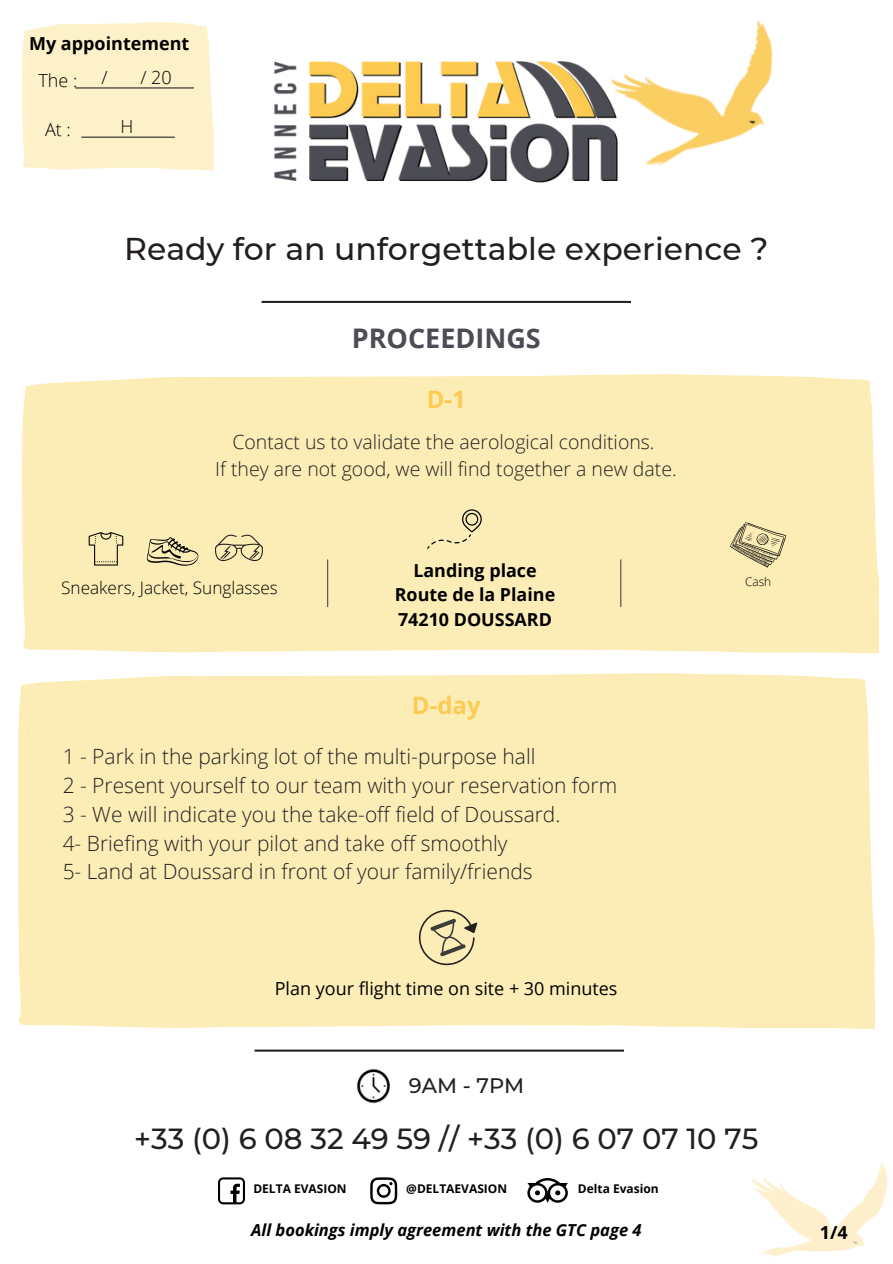
<style>
.page{position:relative;width:893px;height:1264px;background:#fff}
.page>*{position:absolute;margin:0;border:0;box-sizing:border-box;transform-origin:0 0}
.t1{font:500 31.5px "Montserrat";color:#231f1f}
.t2{font:500 28.95px "Montserrat";color:#231f1f}
.t3{font:700 27px "Open Sans";color:#4c4c54}
.t4{font:700 24px "Open Sans";color:#fdcb53}
.t5{font:300 21px "Open Sans";color:#231f1f}
.t6{font:500 21px "Montserrat";color:#231f1f}
.t7{font:300 19.5px "Open Sans";color:#231f1f}
.t8{font:18px "Open Sans";color:#000}
.t9{font:700 18px "Open Sans";color:#000}
.t10{font:300 18px "Open Sans";color:#000}
.t11{font:700 17.85px "Open Sans";color:#000}
.t12{font:300 17.1px "Open Sans";color:#000}
.t13{font:italic 700 16.5px "Open Sans";color:#000}
.t14{font:700 12px "Open Sans";color:#000}
.t15{font:300 12px "Open Sans";color:#000}
</style>
<div class="page">
<img style="left:651px;top:20px;width:122px;height:146px">
<div style="left:22px;top:374px;width:857px;height:279px;background:#fcedb7"></div>
<svg style="left:327px;top:559px;width:1px;height:48px"></svg>
<svg style="left:620px;top:559px;width:1px;height:48px"></svg>
<svg style="left:427px;top:509px;width:55px;height:40px;background:#e9dba9"></svg>
<svg style="left:89px;top:532px;width:34px;height:33px"></svg>
<svg style="left:138px;top:522px;width:63px;height:64px;background:#e6d8a7"></svg>
<svg style="left:215px;top:534px;width:48px;height:27px"></svg>
<svg style="left:729px;top:522px;width:57px;height:46px;background:#d0c397"></svg>
<div style="left:18px;top:673px;width:856px;height:356px;background:#fcedb7"></div>
<svg style="left:254px;top:1049px;width:370px;height:2px"></svg>
<img style="left:752px;top:1163px;width:136px;height:94px">
<img style="left:273px;top:61px;width:378px;height:122px">
<img style="left:357px;top:1069px;width:33px;height:34px">
<svg style="left:261px;top:301px;width:370px;height:2px"></svg>
<div style="left:22px;top:22px;width:192px;height:148px;background:#fdf1ca"></div>
<svg style="left:218px;top:1177px;width:27px;height:27px"></svg>
<svg style="left:370px;top:1177px;width:27px;height:27px"></svg>
<svg style="left:527px;top:1178px;width:41px;height:24px"></svg>
<svg style="left:415px;top:906px;width:62px;height:59px;background:#d9cc9f"></svg>
<p class="t9" style="left:29px;top:31px;width:162px">My appointement</p>
<p class="t10" style="left:39px;top:68px;width:40px">The :</p>
<p class="t10" style="left:45px;top:117px;width:27px">At :</p>
<p class="t10" style="left:120px;top:113px;width:14px">H</p>
<p class="t10" style="left:101px;top:64px;width:8px">/</p>
<p class="t10" style="left:140px;top:64px;width:33px">/ 20</p>
<p class="t1" style="left:124px;top:229px;width:645px">Ready for an unforgettable experience ?</p>
<p class="t3" style="left:352px;top:319px;width:190px">PROCEEDINGS</p>
<p class="t4" style="left:427px;top:382px;width:41px">D-1</p>
<p class="t7" style="left:232px;top:428px;width:423px">Contact us to validate the aerological conditions.</p>
<p class="t7" style="left:215px;top:455px;width:463px">If they are not good, we will find together a new date.</p>
<p class="t11" style="left:413px;top:557px;width:125px">Landing place</p>
<p class="t11" style="left:395px;top:582px;width:162px">Route de la Plaine</p>
<p class="t11" style="left:398px;top:607px;width:155px">74210 DOUSSARD</p>
<p class="t12" style="left:61px;top:575px;width:218px">Sneakers, Jacket, Sunglasses</p>
<p class="t15" style="left:745px;top:573px;width:28px">Cash</p>
<p class="t4" style="left:412px;top:688px;width:70px">D-day</p>
<p class="t5" style="left:63px;top:742px;width:474px">1 - Park in the parking lot of the multi-purpose hall</p>
<p class="t5" style="left:63px;top:770px;width:556px">2 - Present yourself to our team with your reservation form</p>
<p class="t5" style="left:63px;top:799px;width:499px">3 - We will indicate you the take-off field of Doussard.</p>
<p class="t5" style="left:63px;top:828px;width:446px">4- Briefing with your pilot and take off smoothly</p>
<p class="t5" style="left:63px;top:856px;width:471px">5- Land at Doussard in front of your family/friends</p>
<p class="t8" style="left:275px;top:976px;width:344px">Plan your flight time on site + 30 minutes</p>
<p class="t6" style="left:409px;top:1072px;width:117px">9AM - 7PM</p>
<p class="t2" style="left:134px;top:1120px;width:625px">+33 (0) 6 08 32 49 59 // +33 (0) 6 07 07 10 75</p>
<p class="t14" style="left:253px;top:1179px;width:95px">DELTA EVASION</p>
<p class="t14" style="left:406px;top:1179px;width:102px">@DELTAEVASION</p>
<p class="t14" style="left:578px;top:1179px;width:82px">Delta Evasion</p>
<p class="t13" style="left:251px;top:1217px;width:392px">All bookings imply agreement with the GTC page 4</p>
<p class="t9" style="left:819px;top:1219px;width:29px">1/4</p>
</div>
